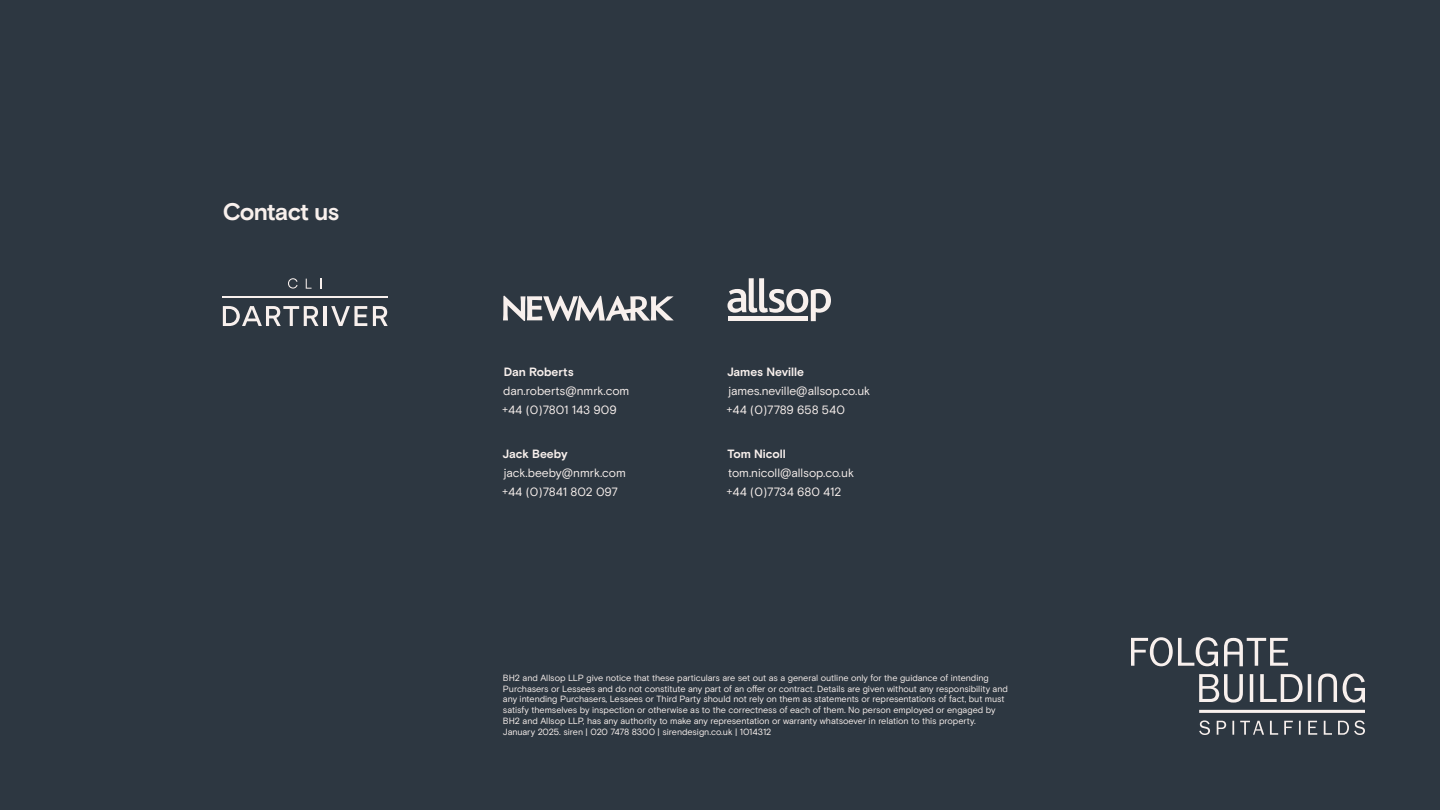
<style>
.page{position:relative;width:1440px;height:810px;background:#2d3741}
.page>*{position:absolute;margin:0;border:0;box-sizing:border-box;transform-origin:0 0}
.t1{font:700 24px "Basis Grotesque Pro";letter-spacing:-.04em;color:#f8f0ed}
.t2{font:12px/18.9px "Basis Grotesque Pro";color:#f8f0ed}
.t3{font:700 12px "Basis Grotesque Pro";letter-spacing:-.005em;color:#f8f0ed}
.t4{font:9px/10.8px "Basis Grotesque Pro";letter-spacing:-.01em;color:#f8f0ed}
</style>
<div class="page">
<svg style="left:1131px;top:637px;width:234px;height:98px"></svg>
<hr style="left:223px;top:297px;width:165px;height:1px;background:#f8f0ed">
<svg style="left:223px;top:306px;width:96px;height:20px"></svg>
<hr style="left:324px;top:306px;width:3px;height:20px;background:#f8f0ed">
<svg style="left:331px;top:306px;width:36px;height:20px"></svg>
<svg style="left:373px;top:306px;width:15px;height:20px"></svg>
<svg style="left:288px;top:278px;width:10px;height:11px"></svg>
<svg style="left:306px;top:279px;width:6px;height:10px"></svg>
<svg style="left:727px;top:278px;width:104px;height:43px"></svg>
<div style="left:728px;top:316px;width:80px;height:5px;background:#f8f0ed"></div>
<svg style="left:503px;top:296px;width:171px;height:25px"></svg>
<h1 class="t1" style="left:223px;top:198px;width:118px">Contact us</h1>
<h2 class="t3" style="left:504px;top:365px;width:71px">Dan Roberts</h2>
<h2 class="t2" style="left:502px;top:382px;width:129px">dan.roberts@nmrk.com +44 (0)7801 143 909</h2>
<h2 class="t3" style="left:503px;top:447px;width:67px">Jack Beeby</h2>
<h2 class="t2" style="left:502px;top:464px;width:125px">jack.beeby@nmrk.com +44 (0)7841 802 097</h2>
<h2 class="t3" style="left:727px;top:365px;width:79px">James Neville</h2>
<h2 class="t2" style="left:727px;top:382px;width:145px">james.neville@allsop.co.uk +44 (0)7789 658 540</h2>
<h2 class="t3" style="left:728px;top:447px;width:60px">Tom Nicoll</h2>
<h2 class="t2" style="left:727px;top:464px;width:129px">tom.nicoll@allsop.co.uk +44 (0)7734 680 412</h2>
<p class="t4" style="left:503px;top:672px;width:506px">BH2 and Allsop LLP give notice that these particulars are set out as a general outline only for the guidance of intending Purchasers or Lessees and do not constitute any part of an offer or contract. Details are given without any responsibility and any intending Purchasers, Lessees or Third Party should not rely on them as statements or representations of fact, but must satisfy themselves by inspection or otherwise as to the correctness of each of them. No person employed or engaged by BH2 and Allsop LLP, has any authority to make any representation or warranty whatsoever in relation to this property.<br>January 2025. siren | 020 7478 8300 | sirendesign.co.uk | 1014312</p>
</div>
